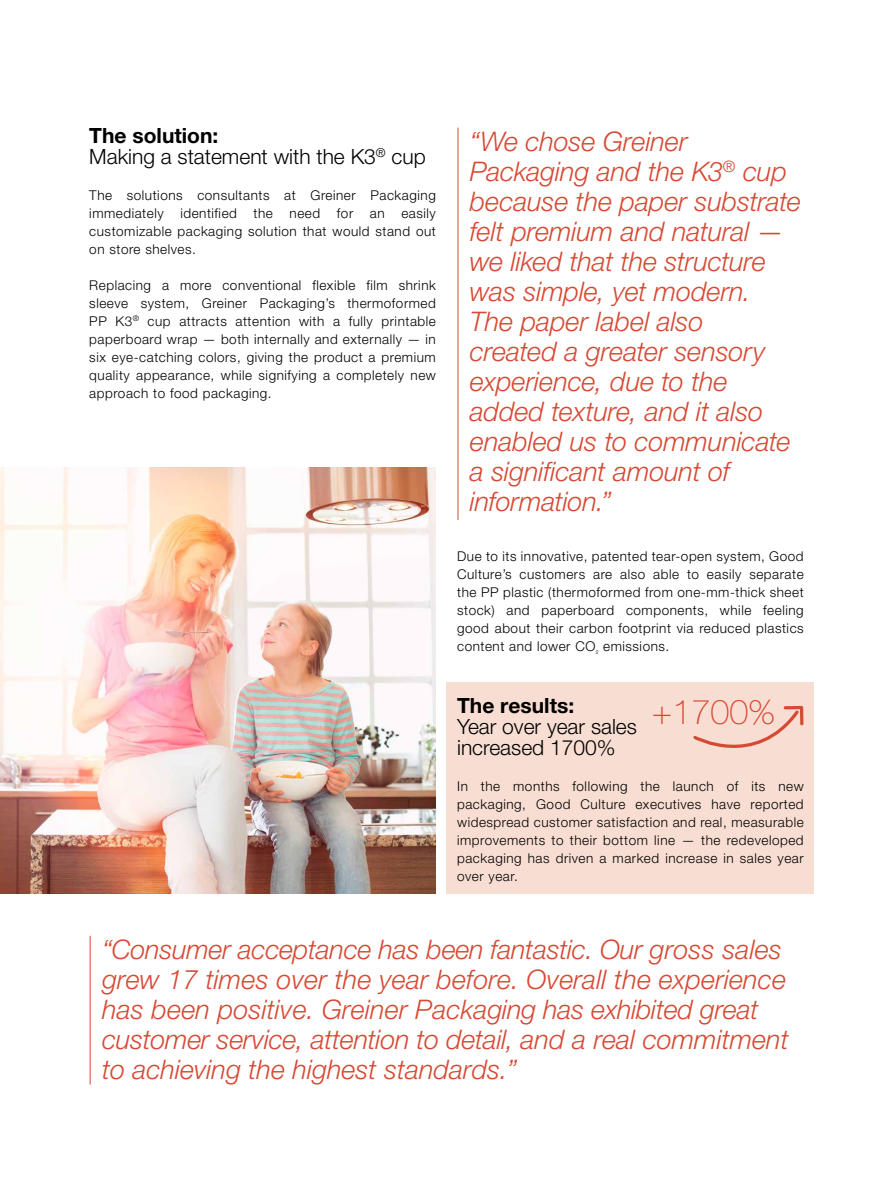
<style>
.page{position:relative;width:893px;height:1191px;background:#fff}
.page>*{position:absolute;margin:0;border:0;box-sizing:border-box;transform-origin:0 0}
.t1{font:100 34.2px "Helvetica Neue LT Pro";color:#d64933}
.t2{font:italic 300 27px/30px "Helvetica Neue LT Pro";letter-spacing:-.005em;color:#d64933}
.t3{font:300 21px/21px "Helvetica Neue LT Pro";color:#000}
.t4{font:700 21px "Helvetica Neue LT Pro";color:#000}
.t5{font:300 13.5px/18px "Helvetica Neue LT Pro";letter-spacing:.04em;color:#000;text-align:justify}
.s1{font-weight:700}
</style>
<div class="page">
<div style="left:446px;top:682px;width:368px;height:211px;background:#f8ddd2"></div>
<img style="left:0;top:468px;width:436px;height:425px">
<hr style="left:90px;top:935px;width:1px;height:149px;background:#d64933">
<hr style="left:458px;top:128px;width:1px;height:392px;background:#d64933">
<svg style="left:693px;top:705px;width:111px;height:43px"></svg>
<h3 class="t3" style="left:89px;top:124px;width:338px"><span class="s1">The solution:<br></span>Making a statement with the K3<sup>®</sup> cup</h3>
<p class="t5" style="left:89px;top:185px;width:348px">The solutions consultants at Greiner Packaging immediately identified the need for an easily customizable packaging solution that would stand out on store shelves.</p>
<p class="t5" style="left:89px;top:275px;width:348px">Replacing a more conventional flexible film shrink sleeve system, Greiner Packaging’s thermoformed PP K3<sup>®</sup> cup attracts attention with a fully printable paperboard wrap — both internally and externally — in six eye-catching colors, giving the product a premium quality appearance, while signifying a completely new approach to food packaging.</p>
<p class="t2" style="left:470px;top:126px;width:332px">“We chose Greiner<br>Packaging and the K3<sup>®</sup> cup because the paper substrate felt premium and natural — we liked that the structure was simple, yet modern.<br>The paper label also<br>created a greater sensory experience, due to the added texture, and it also enabled us to communicate a significant amount of information.”</p>
<p class="t5" style="left:457px;top:547px;width:348px">Due to its innovative, patented tear-open system, Good Culture’s customers are also able to easily separate the PP plastic (thermoformed from one-mm-thick sheet stock) and paperboard components, while feeling good about their carbon footprint via reduced plastics content and lower CO<sub>²</sub> emissions.</p>
<h3 class="t4" style="left:457px;top:693px;width:119px">The results:</h3>
<h3 class="t3" style="left:457px;top:716px;width:181px">Year over year sales increased 1700%</h3>
<p class="t5" style="left:457px;top:777px;width:348px">In the months following the launch of its new packaging, Good Culture executives have reported widespread customer satisfaction and real, measurable improvements to their bottom line — the redeveloped packaging has driven a marked increase in sales year over year.</p>
<h1 class="t1" style="left:652px;top:692px;width:125px">+1700%</h1>
<p class="t2" style="left:102px;top:934px;width:688px">“Consumer acceptance has been fantastic. Our gross sales grew 17 times over the year before. Overall the experience has been positive. Greiner Packaging has exhibited great customer service, attention to detail, and a real commitment to achieving the highest standards.”</p>
</div>
